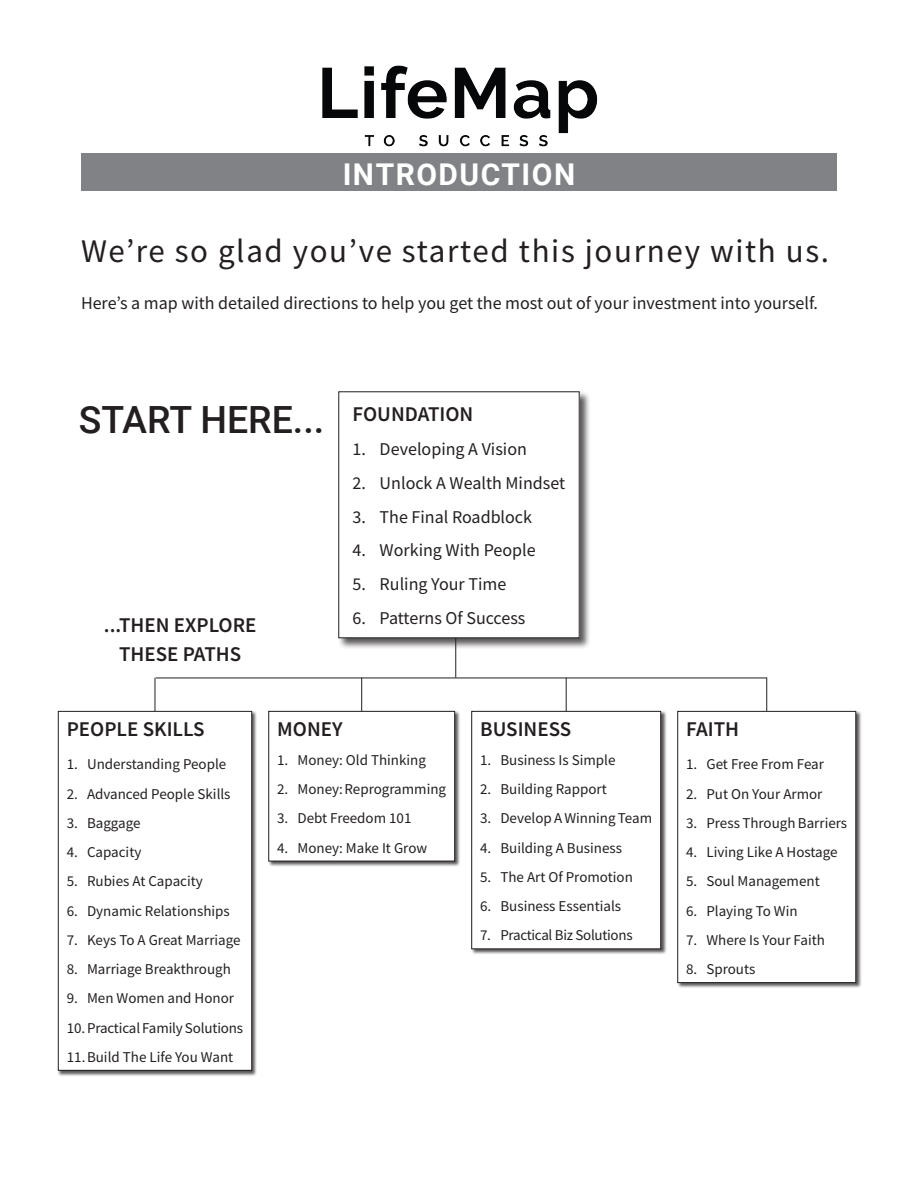
<style>
.page{position:relative;width:918px;height:1188px;background:#fff}
.page>*{position:absolute;margin:0;border:0;box-sizing:border-box;transform-origin:0 0}
._06_Part_Header{font:500 37.5px "Roboto";color:#231f20}
._04_Intro_Subheader{font:33px "Source Sans Pro";letter-spacing:.05em;color:#231f20}
.t1{font:700 30px "Roboto";letter-spacing:.05em;color:#fff}
._07_Part_Subheader{font:600 21px/28.5px "Source Sans Pro";color:#231f20;text-align:center}
._05_Body_Copy{font:18px "Source Sans Pro";color:#231f20}
.t2{font:15px "Source Sans Pro";color:#231f20}
.t3{font:15px "Source Sans Pro";letter-spacing:-.02em;color:#231f20}
</style>
<div class="page">
<hr style="left:156px;top:678px;width:611px;height:1px;background:#231f20">
<img style="left:322px;top:65px;width:276px;height:82px">
<div style="left:81px;top:154px;width:756px;height:37px;background:#808285"></div>
<hr style="left:455px;top:598px;width:1px;height:80px;background:#231f20">
<hr style="left:155px;top:678px;width:1px;height:45px;background:#231f20">
<hr style="left:361px;top:678px;width:1px;height:46px;background:#231f20">
<hr style="left:566px;top:678px;width:1px;height:42px;background:#231f20">
<hr style="left:766px;top:678px;width:1px;height:41px;background:#231f20">
<div style="left:338px;top:391px;width:253px;height:259px;background:#231f20;opacity:.75"></div>
<div style="left:339px;top:392px;width:240px;height:246px;background:#fff"></div>
<div style="left:471px;top:711px;width:196px;height:244px;background:#231f20;opacity:.75"></div>
<div style="left:472px;top:711px;width:189px;height:238px;background:#fff"></div>
<div style="left:471px;top:711px;width:190px;height:238px;border:1px solid #231f20"></div>
<div style="left:677px;top:711px;width:185px;height:278px;background:#231f20;opacity:.75"></div>
<div style="left:678px;top:711px;width:178px;height:272px;background:#fff"></div>
<div style="left:677px;top:711px;width:179px;height:272px;border:1px solid #231f20"></div>
<div style="left:268px;top:711px;width:193px;height:156px;background:#231f20;opacity:.75"></div>
<div style="left:269px;top:711px;width:186px;height:150px;background:#fff"></div>
<div style="left:268px;top:711px;width:187px;height:150px;border:1px solid #231f20"></div>
<div style="left:58px;top:711px;width:199px;height:366px;background:#231f20;opacity:.75"></div>
<div style="left:58px;top:711px;width:194px;height:359px;background:#fff"></div>
<div style="left:58px;top:711px;width:194px;height:360px;border:1px solid #231f20"></div>
<p class="t1" style="left:343px;top:154px;width:234px">INTRODUCTION</p>
<p class="_04_Intro_Subheader" style="left:81px;top:230px;width:750px">We’re so glad you’ve started this journey with us.</p>
<p class="_05_Body_Copy" style="left:81px;top:291px;width:738px">Here’s a map with detailed directions to help you get the most out of your investment into yourself.</p>
<p class="_06_Part_Header" style="left:79px;top:393px;width:247px">START HERE...</p>
<p class="_07_Part_Subheader" style="left:104px;top:611px;width:154px">...THEN EXPLORE<br>THESE PATHS</p>
<p class="_07_Part_Subheader" style="left:353px;top:400px;width:122px">FOUNDATION</p>
<p class="_05_Body_Copy" style="left:353px;top:438px;width:176px">1. Developing A Vision</p>
<p class="_05_Body_Copy" style="left:353px;top:471px;width:214px">2. Unlock A Wealth Mindset</p>
<p class="_05_Body_Copy" style="left:353px;top:505px;width:181px">3. The Final Roadblock</p>
<p class="_05_Body_Copy" style="left:353px;top:539px;width:185px">4. Working With People</p>
<p class="_05_Body_Copy" style="left:353px;top:573px;width:155px">5. Ruling Your Time</p>
<p class="_05_Body_Copy" style="left:353px;top:606px;width:174px">6. Patterns Of Success</p>
<p class="_07_Part_Subheader" style="left:67px;top:714px;width:139px">PEOPLE SKILLS</p>
<p class="t2" style="left:67px;top:755px;width:161px">1. Understanding People</p>
<p class="t2" style="left:67px;top:784px;width:165px">2. Advanced People Skills</p>
<p class="t2" style="left:67px;top:813px;width:75px">3. Baggage</p>
<p class="t2" style="left:67px;top:843px;width:76px">4. Capacity</p>
<p class="t2" style="left:67px;top:872px;width:138px">5. Rubies At Capacity</p>
<p class="t2" style="left:67px;top:901px;width:165px">6. Dynamic Relationships</p>
<p class="t2" style="left:67px;top:930px;width:175px">7. Keys To A Great Marriage</p>
<p class="t2" style="left:67px;top:960px;width:166px">8. Marriage Breakthrough</p>
<p class="t2" style="left:67px;top:989px;width:169px">9. Men Women and Honor</p>
<p class="t2" style="left:67px;top:1018px;width:178px">10.Practical Family Solutions</p>
<p class="t2" style="left:67px;top:1047px;width:168px">11.Build The Life You Want</p>
<p class="_07_Part_Subheader" style="left:277px;top:714px;width:67px">MONEY</p>
<p class="t2" style="left:277px;top:750px;width:150px">1. Money: Old Thinking</p>
<p class="t2" style="left:277px;top:780px;width:170px">2. Money: Reprogramming</p>
<p class="t2" style="left:277px;top:809px;width:136px">3. Debt Freedom 101</p>
<p class="t2" style="left:277px;top:838px;width:151px">4. Money: Make It Grow</p>
<p class="_07_Part_Subheader" style="left:480px;top:714px;width:93px">BUSINESS</p>
<p class="t2" style="left:480px;top:750px;width:137px">1. Business Is Simple</p>
<p class="t2" style="left:480px;top:780px;width:128px">2. Building Rapport</p>
<p class="t2" style="left:480px;top:809px;width:174px">3. Develop A Winning Team</p>
<p class="t2" style="left:480px;top:838px;width:143px">4. Building A Business</p>
<p class="t2" style="left:480px;top:867px;width:154px">5. The Art Of Promotion</p>
<p class="t2" style="left:480px;top:897px;width:142px">6. Business Essentials</p>
<p class="t3" style="left:480px;top:926px;width:154px">7. Practical Biz Solutions</p>
<p class="_07_Part_Subheader" style="left:686px;top:714px;width:54px">FAITH</p>
<p class="t2" style="left:686px;top:755px;width:139px">1. Get Free From Fear</p>
<p class="t2" style="left:686px;top:784px;width:138px">2. Put On Your Armor</p>
<p class="t2" style="left:686px;top:813px;width:163px">3. Press Through Barriers</p>
<p class="t2" style="left:686px;top:843px;width:153px">4. Living Like A Hostage</p>
<p class="t2" style="left:686px;top:872px;width:135px">5. Soul Management</p>
<p class="t2" style="left:686px;top:901px;width:113px">6. Playing To Win</p>
<p class="t2" style="left:686px;top:930px;width:140px">7. Where Is Your Faith</p>
<p class="t2" style="left:686px;top:960px;width:71px">8. Sprouts</p>
</div>
